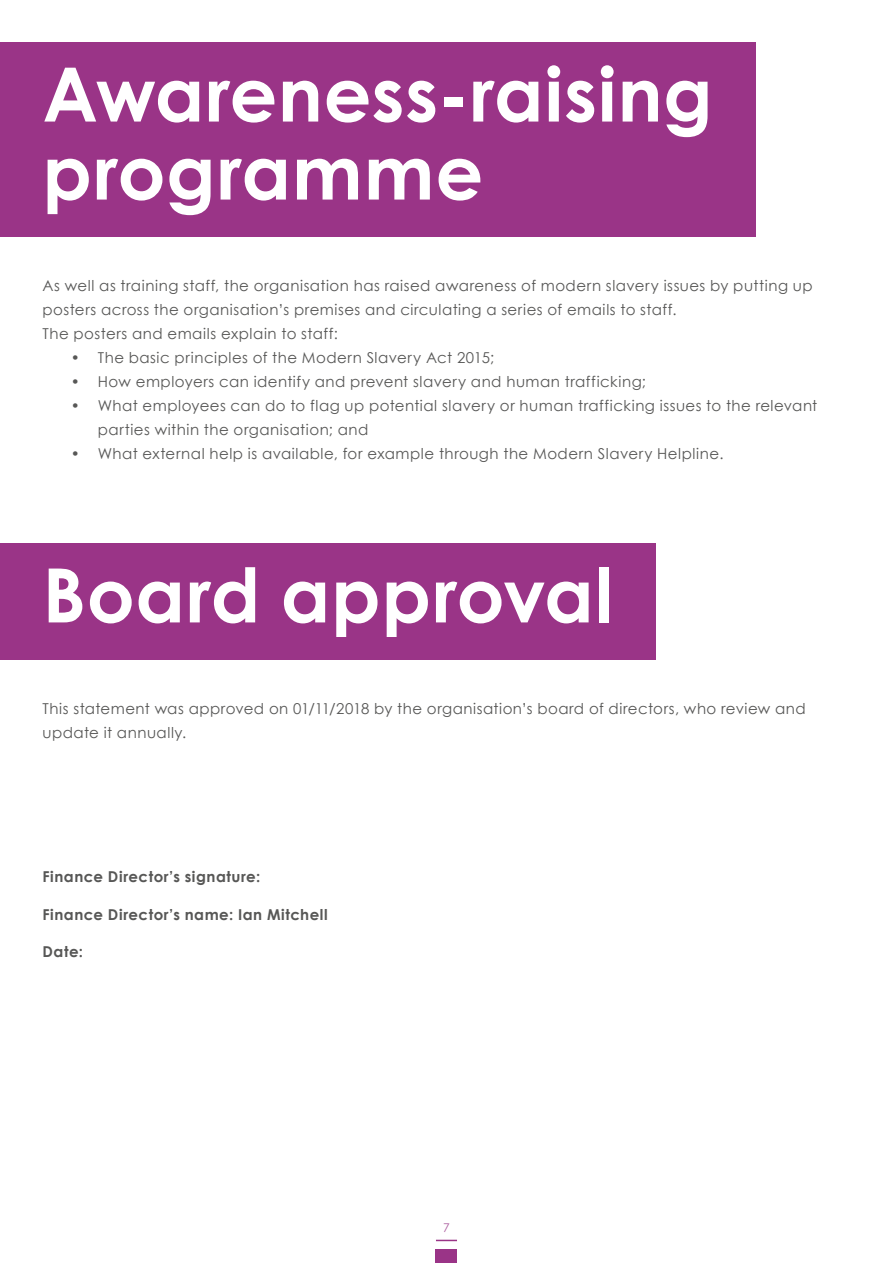
<style>
.page{position:relative;width:893px;height:1263px;background:#fff}
.page>*{position:absolute;margin:0;border:0;box-sizing:border-box;transform-origin:0 0}
.t1{font:700 75px/78px "Century Gothic";letter-spacing:.01em;color:#fff}
.t2{font:15px/24px "Century Gothic";letter-spacing:.035em;color:#575756}
.t3{font:700 15px "Century Gothic";letter-spacing:.035em;color:#575756}
.t4{font:12px "Century Gothic";color:#ac5e9f}
</style>
<div class="page">
<svg style="left:436px;top:1240px;width:21px;height:1px"></svg>
<div style="left:436px;top:1249px;width:21px;height:14px;background:#9a3487"></div>
<div style="left:0;top:543px;width:656px;height:117px;background:#9a3487"></div>
<div style="left:0;top:43px;width:755px;height:194px;background:#9a3487"></div>
<h1 class="t1" style="left:43px;top:52px;width:672px">Awareness-raising programme</h1>
<p class="t2" style="left:43px;top:273px;width:772px">As well as training staff, the organisation has raised awareness of modern slavery issues by putting up posters across the organisation’s premises and circulating a series of emails to staff.<br>The posters and emails explain to staff:</p>
<p class="t2" style="left:71px;top:345px;width:425px">• The basic principles of the Modern Slavery Act 2015;</p>
<p class="t2" style="left:71px;top:369px;width:577px">• How employers can identify and prevent slavery and human trafficking;</p>
<p class="t2" style="left:98px;top:393px;width:721px;text-indent:-27px">• What employees can do to flag up potential slavery or human trafficking issues to the relevant parties within the organisation; and</p>
<p class="t2" style="left:71px;top:441px;width:654px">• What external help is available, for example through the Modern Slavery Helpline.</p>
<h1 class="t1" style="left:43px;top:553px;width:572px">Board approval</h1>
<p class="t2" style="left:43px;top:696px;width:765px">This statement was approved on 01/11/2018 by the organisation’s board of directors, who review and update it annually.</p>
<p class="t3" style="left:43px;top:865px;width:219px">Finance Director’s signature:</p>
<p class="t3" style="left:43px;top:903px;width:287px">Finance Director’s name: Ian Mitchell</p>
<p class="t3" style="left:43px;top:940px;width:42px">Date:</p>
<p class="t4" style="left:443px;top:1219px;width:8px">7</p>
</div>
